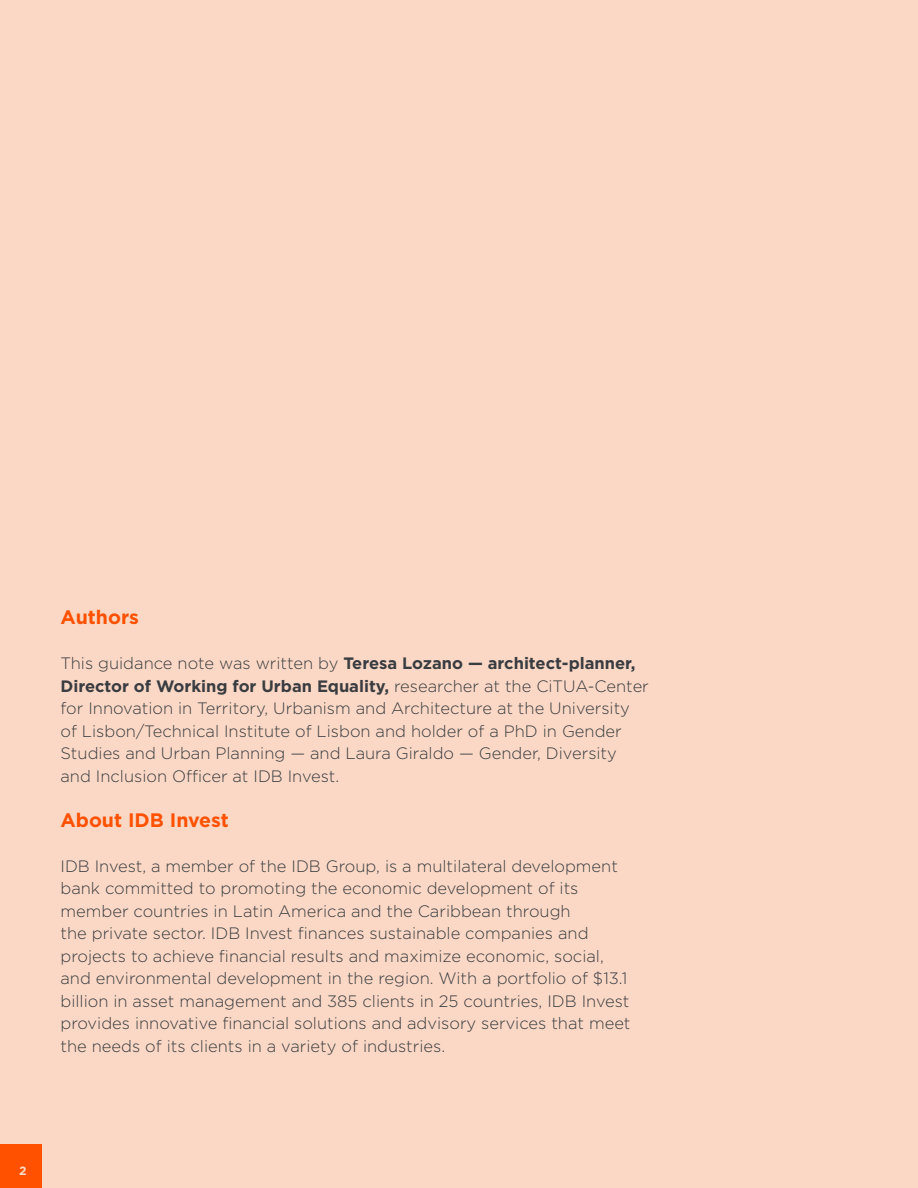
<style>
.page{position:relative;width:918px;height:1188px;background:#fbd8c5}
.page>*{position:absolute;margin:0;border:0;box-sizing:border-box;transform-origin:0 0}
.t1{font:700 19.5px "Gotham";color:#ff5100}
.t2{font:300 16.5px/22.5px "Gotham";color:#393c40}
.t3{font:700 12px "Gotham";color:#fedbc7}
.s1{font-weight:700}
</style>
<div class="page">
<div style="left:0;top:1144px;width:42px;height:44px;background:#ff5100"></div>
<p class="t1" style="left:60px;top:604px;width:80px">Authors</p>
<p class="t2" style="left:60px;top:652px;width:590px">This guidance note was written by <span class="s1">Teresa Lozano — architect-planner, Director of Working for Urban Equality,</span> researcher at the CiTUA-Center for Innovation in Territory, Urbanism and Architecture at the University of Lisbon/Technical Institute of Lisbon and holder of a PhD in Gender Studies and Urban Planning — and Laura Giraldo — Gender, Diversity and Inclusion Officer at IDB Invest.</p>
<p class="t1" style="left:60px;top:807px;width:170px">About IDB Invest</p>
<p class="t2" style="left:60px;top:854px;width:572px">IDB Invest, a member of the IDB Group, is a multilateral development bank committed to promoting the economic development of its member countries in Latin America and the Caribbean through<br>the private sector. IDB Invest finances sustainable companies and projects to achieve financial results and maximize economic, social, and environmental development in the region. With a portfolio of $13.1 billion in asset management and 385 clients in 25 countries, IDB Invest provides innovative financial solutions and advisory services that meet the needs of its clients in a variety of industries.</p>
<p class="t3" style="left:19px;top:1163px;width:9px">2</p>
</div>
